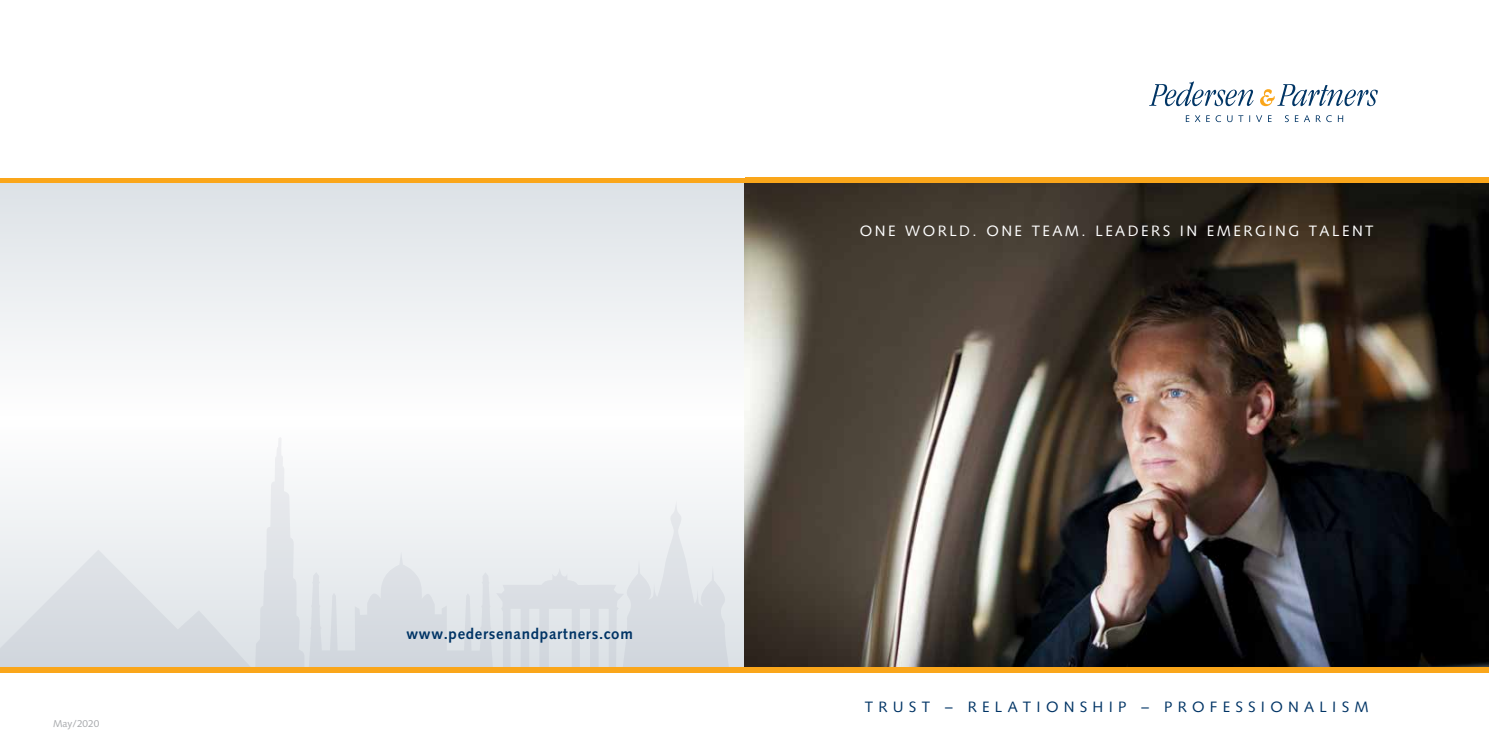
<style>
.page{position:relative;width:1489px;height:745px;background:#fff}
.page>*{position:absolute;margin:0;border:0;box-sizing:border-box;transform-origin:0 0}
.t1{font:15px "Syntax";letter-spacing:.165em;color:#fff}
.t2{font:15px "Syntax";letter-spacing:.35em;color:#003465}
.t3{font:700 15px "Syntax";letter-spacing:.05em;color:#003465}
.t4{font:10px "Syntax";color:#a7a9ac}
</style>
<div class="page">
<svg style="left:0;top:182px;width:744px;height:484px;fill:#eff1f3"></svg>
<img style="left:744px;top:182px;width:744px;height:484px">
<div style="left:744px;top:666px;width:744px;height:5px;background:#faa61a"></div>
<svg style="left:1149px;top:81px;width:104px;height:25px"></svg>
<svg style="left:1260px;top:84px;width:117px;height:22px"></svg>
<svg style="left:1185px;top:115px;width:15px;height:7px"></svg>
<svg style="left:1206px;top:115px;width:3px;height:7px"></svg>
<svg style="left:1215px;top:115px;width:6px;height:7px"></svg>
<svg style="left:1227px;top:115px;width:5px;height:7px"></svg>
<svg style="left:1238px;top:115px;width:5px;height:7px"></svg>
<svg style="left:1249px;top:115px;width:22px;height:7px"></svg>
<svg style="left:1284px;top:115px;width:4px;height:7px"></svg>
<svg style="left:1294px;top:115px;width:15px;height:7px"></svg>
<svg style="left:1315px;top:115px;width:5px;height:7px"></svg>
<svg style="left:1326px;top:115px;width:5px;height:7px"></svg>
<svg style="left:1337px;top:115px;width:5px;height:7px"></svg>
<div style="left:744px;top:177px;width:744px;height:5px;background:#faa61a"></div>
<div style="left:0;top:666px;width:744px;height:5px;background:#faa61a"></div>
<div style="left:0;top:177px;width:744px;height:5px;background:#faa61a"></div>
<svg style="left:0;top:437px;width:735px;height:229px"></svg>
<p class="t4" style="left:53px;top:716px;width:48px">May/2020</p>
<p class="t3" style="left:406px;top:624px;width:228px">www.pedersenandpartners.com</p>
<p class="t1" style="left:859px;top:222px;width:515px">ONE WORLD. ONE TEAM. LEADERS IN EMERGING TALENT</p>
<p class="t2" style="left:864px;top:697px;width:505px">TRUST – RELATIONSHIP – PROFESSIONALISM</p>
</div>
